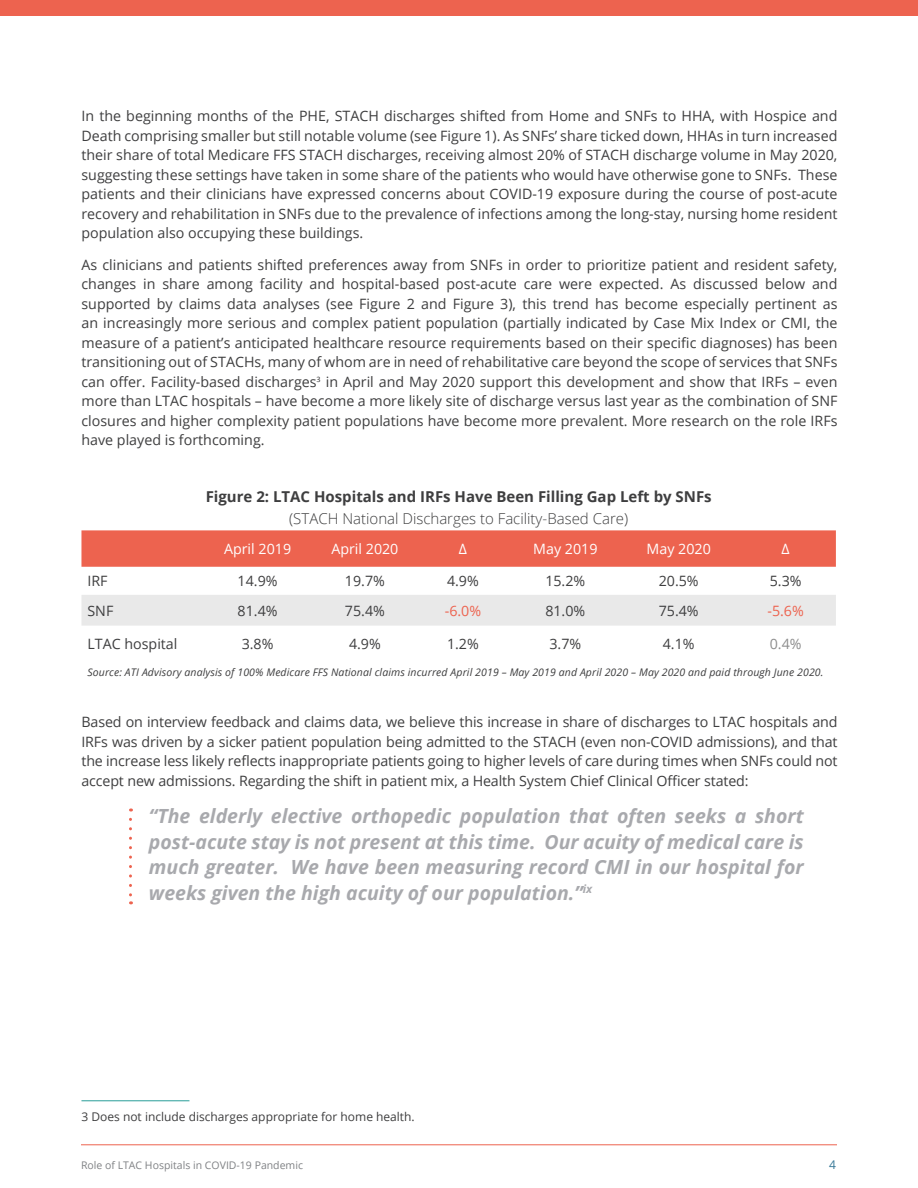
<style>
.page{position:relative;width:918px;height:1188px;background:#fff}
.page>*{position:absolute;margin:0;border:0;box-sizing:border-box;transform-origin:0 0}
.t1{font:italic 700 19.5px/25.5px "Open Sans";color:#a8a9ad;text-align:justify}
.t2{font:700 15px/22.5px "Open Sans";color:#3e3e3f;text-align:center}
.t3{font:14.25px/19.5px "Open Sans";color:#3e3e3f;text-align:justify}
.t4{font:14.25px "Open Sans";color:#fff}
.t5{font:14.25px "Open Sans";color:#ed634f}
.t6{font:14.25px "Open Sans";color:#8d8d8d}
.Footnote_text{font:12px "Open Sans";color:#3e3e3f}
.t7{font:12px "Open Sans";color:#377897}
.t8{font:italic 10.5px "Open Sans";letter-spacing:.01em;color:#3e3e3f}
.t9{font:10.5px "Open Sans";color:#808285}
.s1{font-weight:300}
</style>
<div class="page">
<hr style="left:81px;top:1144px;width:756px;height:1px;background:#ed634f">
<div style="left:0;top:0;width:918px;height:15px;background:#ed634f"></div>
<div style="left:81px;top:530px;width:755px;height:37px;background:#ed634f"></div>
<div style="left:81px;top:595px;width:755px;height:31px;background:#e9e9e9"></div>
<hr style="left:81px;top:1101px;width:108px;height:1px;background:#289e98">
<svg style="left:129px;top:819px;width:3px;height:85px"></svg>
<p class="t3" style="left:81px;top:106px;width:758px">In the beginning months of the PHE, STACH discharges shifted from Home and SNFs to HHA, with Hospice and Death comprising smaller but still notable volume (see Figure 1). As SNFs’ share ticked down, HHAs in turn increased their share of total Medicare FFS STACH discharges, receiving almost 20% of STACH discharge volume in May 2020, suggesting these settings have taken in some share of the patients who would have otherwise gone to SNFs. These patients and their clinicians have expressed concerns about COVID-19 exposure during the course of post-acute recovery and rehabilitation in SNFs due to the prevalence of infections among the long-stay, nursing home resident population also occupying these buildings.</p>
<p class="t3" style="left:81px;top:255px;width:758px">As clinicians and patients shifted preferences away from SNFs in order to prioritize patient and resident safety, changes in share among facility and hospital-based post-acute care were expected. As discussed below and supported by claims data analyses (see Figure 2 and Figure 3), this trend has become especially pertinent as an increasingly more serious and complex patient population (partially indicated by Case Mix Index or CMI, the measure of a patient’s anticipated healthcare resource requirements based on their specific diagnoses) has been transitioning out of STACHs, many of whom are in need of rehabilitative care beyond the scope of services that SNFs can offer. Facility-based discharges<sup>3</sup> in April and May 2020 support this development and show that IRFs – even more than LTAC hospitals – have become a more likely site of discharge versus last year as the combination of SNF closures and higher complexity patient populations have become more prevalent. More research on the role IRFs have played is forthcoming.</p>
<p class="t2" style="left:206px;top:485px;width:508px">Figure 2: LTAC Hospitals and IRFs Have Been Filling Gap Left by SNFs <span class="s1">(STACH National Discharges to Facility-Based Care)</span></p>
<p class="t4" style="left:224px;top:539px;width:69px">April 2019</p>
<p class="t4" style="left:331px;top:539px;width:69px">April 2020</p>
<p class="t4" style="left:459px;top:539px;width:10px">Δ</p>
<p class="t4" style="left:533px;top:539px;width:66px">May 2019</p>
<p class="t4" style="left:647px;top:539px;width:66px">May 2020</p>
<p class="t4" style="left:782px;top:539px;width:10px">Δ</p>
<p class="t3" style="left:87px;top:571px;width:22px">IRF</p>
<p class="t3" style="left:238px;top:571px;width:41px">14.9%</p>
<p class="t3" style="left:345px;top:571px;width:41px">19.7%</p>
<p class="t3" style="left:447px;top:571px;width:33px">4.9%</p>
<p class="t3" style="left:545px;top:571px;width:41px">15.2%</p>
<p class="t3" style="left:659px;top:571px;width:41px">20.5%</p>
<p class="t3" style="left:770px;top:571px;width:33px">5.3%</p>
<p class="t3" style="left:87px;top:600px;width:27px">SNF</p>
<p class="t3" style="left:238px;top:600px;width:41px">81.4%</p>
<p class="t3" style="left:345px;top:600px;width:41px">75.4%</p>
<p class="t5" style="left:445px;top:601px;width:38px">-6.0%</p>
<p class="t3" style="left:545px;top:600px;width:41px">81.0%</p>
<p class="t3" style="left:659px;top:600px;width:41px">75.4%</p>
<p class="t5" style="left:767px;top:601px;width:38px">-5.6%</p>
<p class="t3" style="left:87px;top:634px;width:92px">LTAC hospital</p>
<p class="t3" style="left:242px;top:634px;width:33px">3.8%</p>
<p class="t3" style="left:349px;top:634px;width:33px">4.9%</p>
<p class="t3" style="left:447px;top:634px;width:33px">1.2%</p>
<p class="t3" style="left:549px;top:634px;width:33px">3.7%</p>
<p class="t3" style="left:663px;top:634px;width:33px">4.1%</p>
<p class="t6" style="left:770px;top:634px;width:33px">0.4%</p>
<p class="t8" style="left:87px;top:665px;width:737px">Source: ATI Advisory analysis of 100% Medicare FFS National claims incurred April 2019 – May 2019 and April 2020 – May 2020 and paid through June 2020.</p>
<p class="t3" style="left:81px;top:712px;width:758px">Based on interview feedback and claims data, we believe this increase in share of discharges to LTAC hospitals and IRFs was driven by a sicker patient population being admitted to the STACH (even non-COVID admissions), and that the increase less likely reflects inappropriate patients going to higher levels of care during times when SNFs could not accept new admissions. Regarding the shift in patient mix, a Health System Chief Clinical Officer stated:</p>
<p class="t1" style="left:149px;top:803px;width:656px">“The elderly elective orthopedic population that often seeks a short post-acute stay is not present at this time. Our acuity of medical care is much greater. We have been measuring record CMI in our hospital for weeks given the high acuity of our population.”<sup>ix</sup></p>
<p class="Footnote_text" style="left:81px;top:1108px;width:335px">3 Does not include discharges appropriate for home health.</p>
<p class="t9" style="left:81px;top:1158px;width:224px">Role of LTAC Hospitals in COVID-19 Pandemic</p>
<p class="t7" style="left:829px;top:1157px;width:8px">4</p>
</div>
